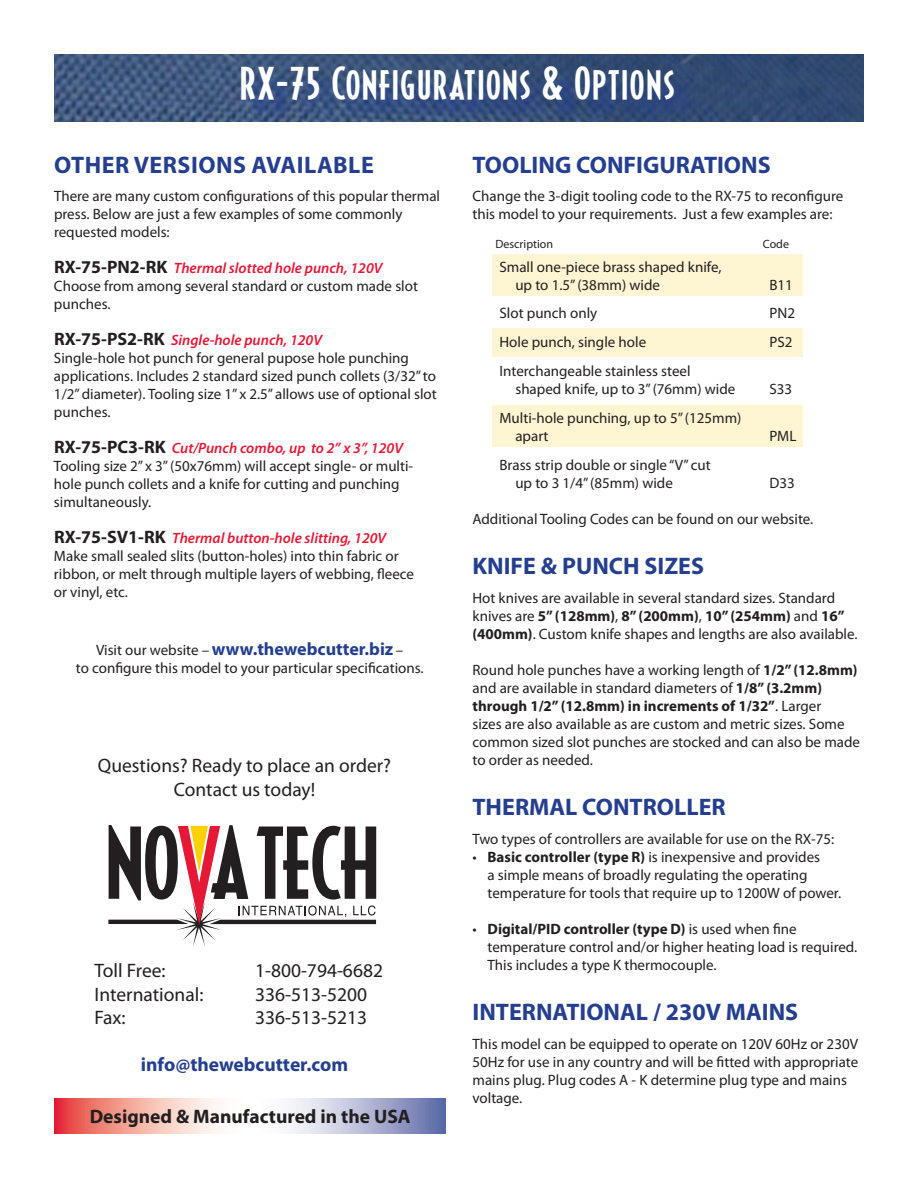
<style>
.page{position:relative;width:918px;height:1188px;background:#fff}
.page>*{position:absolute;margin:0;border:0;box-sizing:border-box;transform-origin:0 0}
.t1{font:42px "Decotura ICG";letter-spacing:.04em;color:#fff}
.t2{font:700 24px "Myriad Pro";color:#253f8e}
.t3{font:19.5px/23.4px "Myriad Pro";color:#231f20;text-align:center}
.t4{font:700 19.5px "Myriad Pro";color:#231f20}
.t5{font:700 19.5px "Myriad Pro";color:#253f8e}
.t6{font:700 18px "Myriad Pro";color:#253f8e}
.t7{font:15px/18px "Myriad Pro";color:#231f20}
.t8{font:12px "Myriad Pro";color:#231f20}
.s1{font-weight:700;font-size:18px}
.s2{font-weight:600;font-style:italic;color:#e51836}
.s3{font-weight:400;font-size:15px;color:#231f20}
.s4{font-weight:700}
</style>
<div class="page">
<div style="left:493px;top:255px;width:310px;height:41px;background:#fef5d2"></div>
<div style="left:493px;top:328px;width:310px;height:29px;background:#fef5d2"></div>
<div style="left:493px;top:406px;width:310px;height:41px;background:#fef5d2"></div>
<img style="left:54px;top:54px;width:810px;height:67px">
<div style="left:247px;top:73px;width:449px;height:49px;background:#253f8e;opacity:.75"></div>
<svg style="left:108px;top:825px;width:268px;height:121px"></svg>
<svg style="left:54px;top:1099px;width:392px;height:35px"></svg>
<h1 class="t1" style="left:240px;top:58px;width:436px">RX-75 Configurations &amp; Options</h1>
<h2 class="t2" style="left:54px;top:149px;width:33px">Other</h2>
<h2 class="t2" style="left:134px;top:149px;width:31px">Versions</h2>
<h2 class="t2" style="left:251px;top:149px;width:30px">Available</h2>
<p class="t7" style="left:54px;top:187px;width:388px">There are many custom configurations of this popular thermal press. Below are just a few examples of some commonly requested models:</p>
<p class="t7" style="left:54px;top:259px;width:366px"><span class="s1">RX-75-PN2-RK</span> <span class="s2">Thermal slotted hole punch, 120V<br></span>Choose from among several standard or custom made slot punches.</p>
<p class="t7" style="left:54px;top:331px;width:384px"><span class="s1">RX-75-PS2-RK</span> <span class="s2">Single-hole punch, 120V<br></span>Single-hole hot punch for general pupose hole punching applications. Includes 2 standard sized punch collets (3/32” to 1/2” diameter). Tooling size 1” x 2.5” allows use of optional slot punches.</p>
<p class="t7" style="left:54px;top:439px;width:361px"><span class="s1">RX-75-PC3-RK</span> <span class="s2">Cut/Punch combo, up to 2” x 3”, 120V </span>Tooling size 2” x 3” (50x76mm) will accept single- or multi&shy;hole punch collets and a knife for cutting and punching simultaneously.</p>
<p class="t7" style="left:54px;top:529px;width:362px"><span class="s1">RX-75-SV1-RK</span> <span class="s2">Thermal button-hole slitting, 120V </span>Make small sealed slits (button-holes) into thin fabric or ribbon, or melt through multiple layers of webbing, fleece or vinyl, etc.</p>
<p class="t6" style="left:96px;top:637px;width:309px"><span class="s3">Visit our website –</span> www.thewebcutter.biz <span class="s3">–</span></p>
<p class="t7" style="left:76px;top:659px;width:349px">to configure this model to your particular specifications.</p>
<h3 class="t3" style="left:98px;top:754px;width:295px">Questions? Ready to place an order?<br>Contact us today!</h3>
<h3 class="t3" style="left:95px;top:959px;width:73px">Toll Free:</h3>
<h3 class="t3" style="left:255px;top:959px;width:129px">1-800-794-6682</h3>
<h3 class="t3" style="left:95px;top:982px;width:110px">International:</h3>
<h3 class="t3" style="left:255px;top:982px;width:114px">336-513-5200</h3>
<h3 class="t3" style="left:95px;top:1006px;width:33px">Fax:</h3>
<h3 class="t3" style="left:255px;top:1006px;width:114px">336-513-5213</h3>
<h3 class="t5" style="left:141px;top:1052px;width:209px">info@thewebcutter.com</h3>
<h3 class="t4" style="left:90px;top:1104px;width:323px">Designed &amp; Manufactured in the USA</h3>
<h2 class="t2" style="left:472px;top:149px;width:300px">TOOLING CONFIGURATIONS</h2>
<p class="t7" style="left:472px;top:187px;width:372px">Change the 3-digit tooling code to the RX-75 to reconfigure this model to your requirements. Just a few examples are:</p>
<p class="t8" style="left:495px;top:237px;width:59px">Description</p>
<p class="t8" style="left:763px;top:237px;width:28px">Code</p>
<p class="t7" style="left:515px;top:257px;width:208px;text-indent:-16px">Small one-piece brass shaped knife, up to 1.5” (38mm) wide</p>
<p class="t7" style="left:770px;top:275px;width:25px">B11</p>
<p class="t7" style="left:500px;top:304px;width:99px">Slot punch only</p>
<p class="t7" style="left:770px;top:304px;width:27px">PN2</p>
<p class="t7" style="left:500px;top:333px;width:148px">Hole punch, single hole</p>
<p class="t7" style="left:770px;top:333px;width:25px">PS2</p>
<p class="t7" style="left:515px;top:362px;width:221px;text-indent:-16px">Interchangeable stainless steel shaped knife, up to 3” (76mm) wide</p>
<p class="t7" style="left:770px;top:380px;width:24px">S33</p>
<p class="t7" style="left:515px;top:408px;width:228px;text-indent:-16px">Multi-hole punching, up to 5” (125mm) apart</p>
<p class="t7" style="left:770px;top:426px;width:28px">PML</p>
<p class="t7" style="left:515px;top:455px;width:197px;text-indent:-16px">Brass strip double or single “V” cut up to 3 1/4” (85mm) wide</p>
<p class="t7" style="left:770px;top:473px;width:27px">D33</p>
<p class="t7" style="left:472px;top:509px;width:342px">Additional Tooling Codes can be found on our website.</p>
<h2 class="t2" style="left:472px;top:550px;width:233px">KNIFE &amp; PUNCH SIZES</h2>
<p class="t7" style="left:472px;top:588px;width:387px">Hot knives are available in several standard sizes. Standard knives are <span class="s4">5” (128mm)</span>, <span class="s4">8” (200mm)</span>, <span class="s4">10” (254mm)</span> and <span class="s4">16” (400mm)</span>. Custom knife shapes and lengths are also available.</p>
<p class="t7" style="left:472px;top:660px;width:389px">Round hole punches have a working length of <span class="s4">1/2” (12.8mm) </span>and are available in standard diameters of <span class="s4">1/8” (3.2mm) through 1/2” (12.8mm) in increments of 1/32”</span>. Larger<br>sizes are also available as are custom and metric sizes. Some common sized slot punches are stocked and can also be made to order as needed.</p>
<h2 class="t2" style="left:472px;top:791px;width:255px">THERMAL CONTROLLER</h2>
<p class="t7" style="left:472px;top:830px;width:363px">Two types of controllers are available for use on the RX-75:</p>
<p class="t7" style="left:488px;top:848px;width:355px;text-indent:-15px">• <span class="s4">Basic controller (type R)</span> is inexpensive and provides<br>a simple means of broadly regulating the operating temperature for tools that require up to 1200W of power.</p>
<p class="t7" style="left:488px;top:920px;width:371px;text-indent:-15px">• <span class="s4">Digital/PID controller (type D)</span> is used when fine temperature control and/or higher heating load is required.<br>This includes a type K thermocouple.</p>
<h2 class="t2" style="left:472px;top:997px;width:327px">INTERNATIONAL / 230V MAINS</h2>
<p class="t7" style="left:472px;top:1035px;width:387px">This model can be equipped to operate on 120V 60Hz or 230V 50Hz for use in any country and will be fitted with appropriate mains plug. Plug codes A - K determine plug type and mains voltage.</p>
</div>
